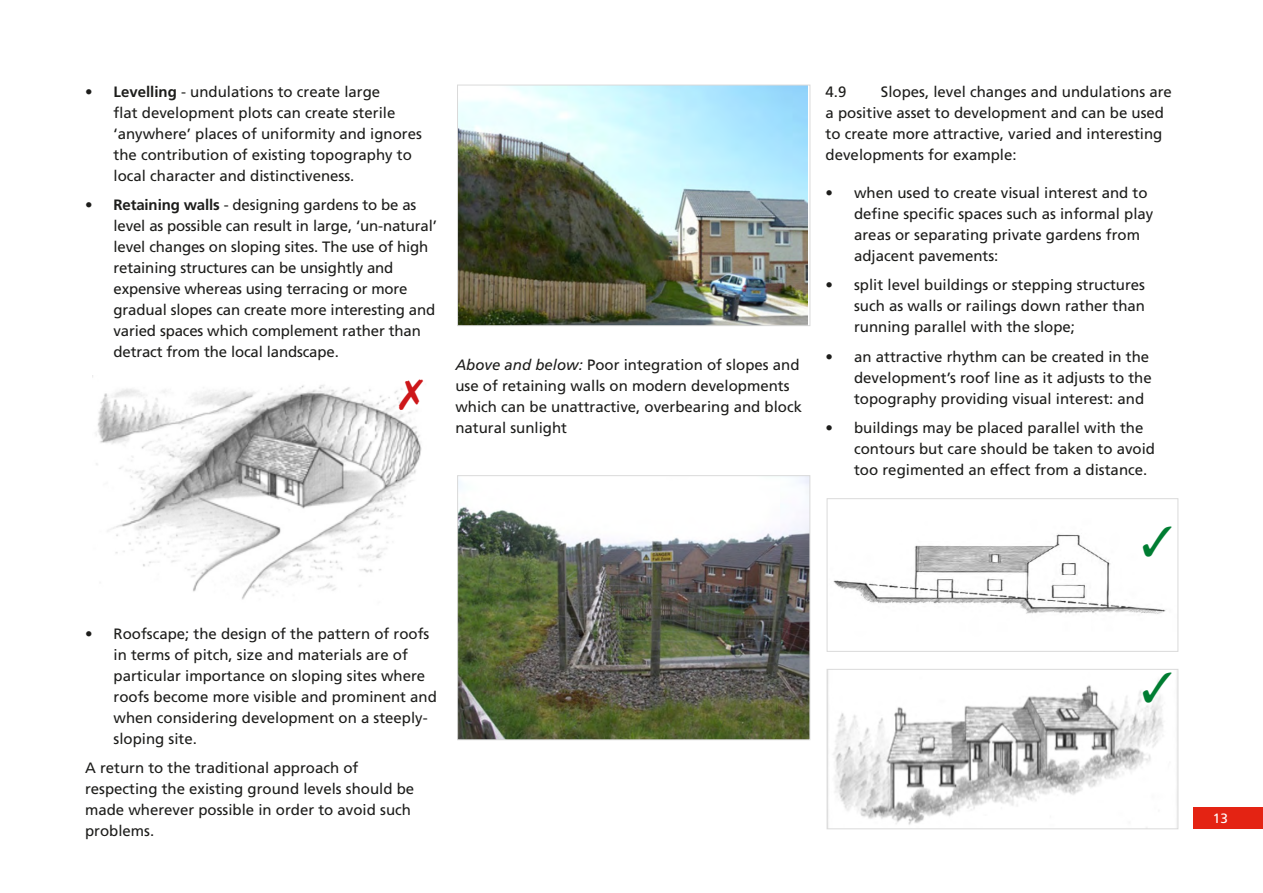
<style>
.page{position:relative;width:1263px;height:893px;background:#fff}
.page>*{position:absolute;margin:0;border:0;box-sizing:border-box;transform-origin:0 0}
.Bullets{font:15px/21px "Frutiger";color:#1d1d1b}
.body_text{font:15px/21px "Frutiger";color:#1d1d1b}
.last_body_bullet{font:15px/21px "Frutiger";color:#1d1d1b}
.t1{font:13.5px "Frutiger";color:#fff}
.s1{font-weight:700}
.s2{font-style:italic}
</style>
<div class="page">
<img style="left:96px;top:385px;width:326px;height:215px">
<img style="left:459px;top:87px;width:349px;height:237px">
<div style="left:457px;top:85px;width:353px;height:241px;border:1px solid #dadada"></div>
<img style="left:459px;top:477px;width:349px;height:261px">
<div style="left:457px;top:475px;width:353px;height:265px;border:1px solid #dadada"></div>
<img style="left:833px;top:534px;width:333px;height:80px">
<div style="left:827px;top:498px;width:351px;height:154px;border:1px solid #dadada"></div>
<img style="left:833px;top:685px;width:330px;height:140px">
<div style="left:827px;top:669px;width:351px;height:160px;border:1px solid #dadada"></div>
<div style="left:1193px;top:807px;width:70px;height:22px;background:#e42313"></div>
<svg style="left:399px;top:385px;width:23px;height:25px"></svg>
<svg style="left:1143px;top:534px;width:23px;height:23px"></svg>
<svg style="left:1143px;top:679px;width:20px;height:23px"></svg>
<p class="Bullets" style="left:114px;top:81px;width:310px;text-indent:-28px">• <span class="s1">Levelling</span> - undulations to create large<br>flat development plots can create sterile ‘anywhere’ places of uniformity and ignores the contribution of existing topography to local character and distinctiveness.</p>
<p class="Bullets" style="left:114px;top:194px;width:325px;text-indent:-28px">• <span class="s1">Retaining walls</span> - designing gardens to be as level as possible can result in large, ‘un-natural’ level changes on sloping sites. The use of high retaining structures can be unsightly and expensive whereas using terracing or more gradual slopes can create more interesting and varied spaces which complement rather than detract from the local landscape.</p>
<p class="body_text" style="left:455px;top:354px;width:348px"><span class="s2">Above and below:</span> Poor integration of slopes and use of retaining walls on modern developments which can be unattractive, overbearing and block natural sunlight</p>
<p class="body_text" style="left:826px;top:81px;width:348px;text-indent:55px">Slopes, level changes and undulations are a positive asset to development and can be used to create more attractive, varied and interesting developments for example:</p>
<p class="Bullets" style="left:854px;top:182px;width:301px;text-indent:-28px">• when used to create visual interest and to define specific spaces such as informal play areas or separating private gardens from adjacent pavements:</p>
<p class="Bullets" style="left:854px;top:274px;width:292px;text-align:justify;text-indent:-28px">• split level buildings or stepping structures such as walls or railings down rather than running parallel with the slope;</p>
<p class="Bullets" style="left:854px;top:346px;width:299px;text-indent:-28px">• an attractive rhythm can be created in the development’s roof line as it adjusts to the topography providing visual interest: and</p>
<p class="last_body_bullet" style="left:854px;top:417px;width:302px;text-indent:-28px">• buildings may be placed parallel with the contours but care should be taken to avoid too regimented an effect from a distance.</p>
<p class="body_text" style="left:826px;top:81px;width:22px">4.9</p>
<p class="Bullets" style="left:114px;top:623px;width:325px;text-indent:-28px">• Roofscape; the design of the pattern of roofs in terms of pitch, size and materials are of particular importance on sloping sites where roofs become more visible and prominent and when considering development on a steeply&shy;sloping site.</p>
<p class="body_text" style="left:85px;top:757px;width:331px">A return to the traditional approach of respecting the existing ground levels should be made wherever possible in order to avoid such problems.</p>
<p class="t1" style="left:1213px;top:810px;width:17px">13</p>
</div>
